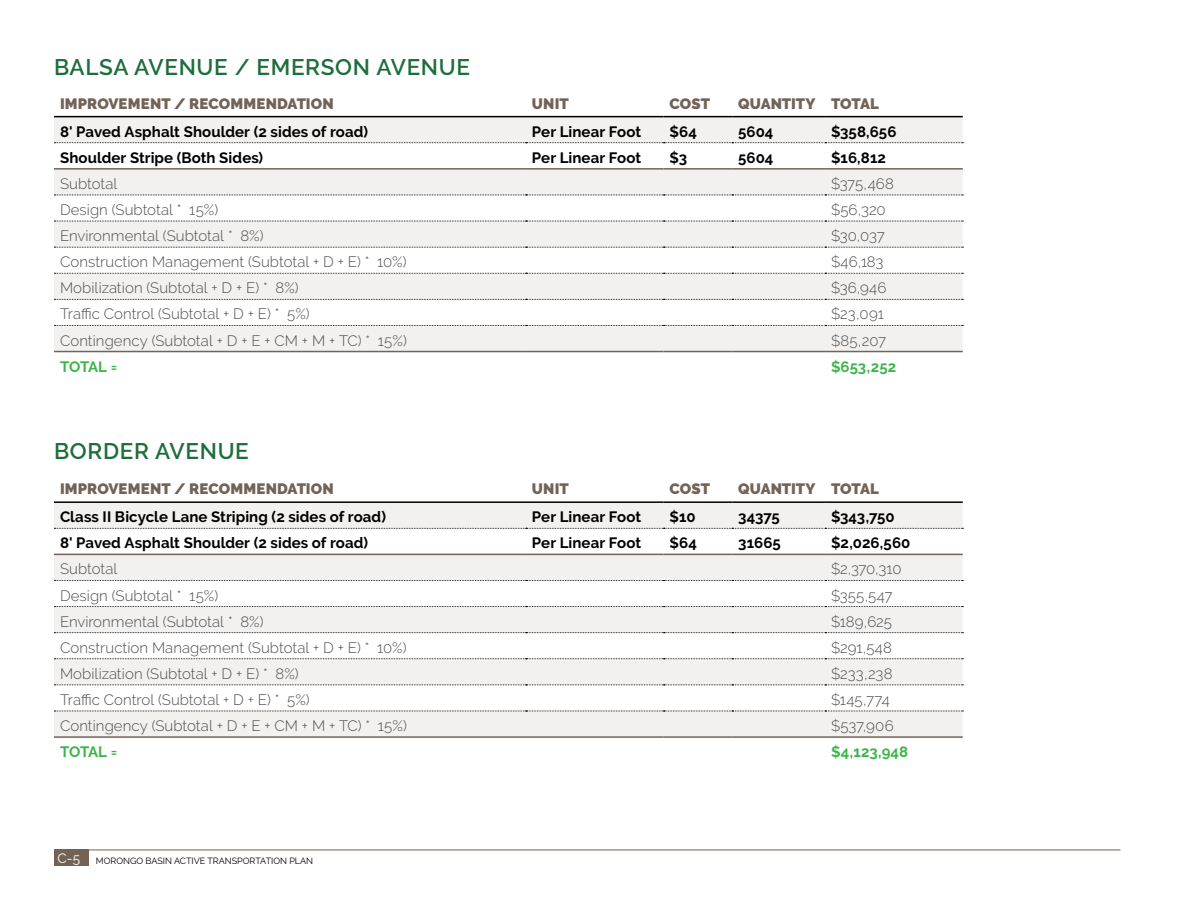
<style>
.page{position:relative;width:1188px;height:918px;background:#fff}
.page>*{position:absolute;margin:0;border:0;box-sizing:border-box;transform-origin:0 0}
.t1{font:600 22.5px "Raleway";letter-spacing:.03em;color:#1e6d3c}
.t2{font:300 15px "Raleway";letter-spacing:.005em;color:#4d4d4f}
.t3{font:700 15px "Raleway";letter-spacing:.005em;color:#000}
.t4{font:900 15px "Raleway";color:#736357}
.t5{font:700 15px "Raleway";color:#3bb54a}
.t6{font:9px "Raleway";color:#000}
.s1{font-size:13.5px;color:#fff}
</style>
<div class="page">
<hr style="left:54px;top:850px;width:1066px;height:1px;background:#736357">
<div style="left:54px;top:850px;width:34px;height:16px;background:#736357"></div>
<div style="left:54px;top:117px;width:909px;height:25px;background:#f3f1ef"></div>
<svg style="left:54px;top:143px;width:909px;height:210px;fill:#f3f1ef"></svg>
<hr style="left:54px;top:116px;width:472px;height:1px;background:#000">
<hr style="left:526px;top:116px;width:138px;height:1px;background:#000">
<hr style="left:664px;top:116px;width:68px;height:1px;background:#000">
<hr style="left:732px;top:116px;width:93px;height:1px;background:#000">
<hr style="left:825px;top:116px;width:138px;height:1px;background:#000">
<svg style="left:54px;top:142px;width:909px;height:1px"></svg>
<svg style="left:54px;top:195px;width:909px;height:1px"></svg>
<svg style="left:54px;top:221px;width:909px;height:1px"></svg>
<svg style="left:54px;top:247px;width:909px;height:1px"></svg>
<svg style="left:54px;top:273px;width:909px;height:1px"></svg>
<svg style="left:54px;top:299px;width:909px;height:1px"></svg>
<svg style="left:54px;top:325px;width:909px;height:1px"></svg>
<hr style="left:54px;top:168px;width:472px;height:2px;background:#736357">
<hr style="left:526px;top:168px;width:138px;height:2px;background:#736357">
<hr style="left:664px;top:168px;width:68px;height:2px;background:#736357">
<hr style="left:732px;top:168px;width:93px;height:2px;background:#736357">
<hr style="left:825px;top:168px;width:138px;height:2px;background:#736357">
<hr style="left:54px;top:351px;width:472px;height:1px;background:#736357">
<hr style="left:526px;top:351px;width:138px;height:1px;background:#736357">
<hr style="left:664px;top:351px;width:68px;height:1px;background:#736357">
<hr style="left:732px;top:351px;width:93px;height:1px;background:#736357">
<hr style="left:825px;top:351px;width:138px;height:1px;background:#736357">
<div style="left:54px;top:503px;width:909px;height:25px;background:#f3f1ef"></div>
<svg style="left:54px;top:553px;width:909px;height:183px;fill:#f3f1ef"></svg>
<hr style="left:54px;top:501px;width:472px;height:2px;background:#000">
<hr style="left:526px;top:501px;width:138px;height:2px;background:#000">
<hr style="left:664px;top:501px;width:68px;height:2px;background:#000">
<hr style="left:732px;top:501px;width:93px;height:2px;background:#000">
<hr style="left:825px;top:501px;width:138px;height:2px;background:#000">
<svg style="left:54px;top:528px;width:909px;height:1px"></svg>
<svg style="left:54px;top:580px;width:909px;height:1px"></svg>
<svg style="left:54px;top:606px;width:909px;height:1px"></svg>
<svg style="left:54px;top:632px;width:909px;height:1px"></svg>
<svg style="left:54px;top:658px;width:909px;height:1px"></svg>
<svg style="left:54px;top:685px;width:909px;height:1px"></svg>
<svg style="left:54px;top:711px;width:909px;height:1px"></svg>
<hr style="left:54px;top:554px;width:472px;height:1px;background:#736357">
<hr style="left:526px;top:554px;width:138px;height:1px;background:#736357">
<hr style="left:664px;top:554px;width:68px;height:1px;background:#736357">
<hr style="left:732px;top:554px;width:93px;height:1px;background:#736357">
<hr style="left:825px;top:554px;width:138px;height:1px;background:#736357">
<hr style="left:54px;top:736px;width:472px;height:2px;background:#736357">
<hr style="left:526px;top:736px;width:138px;height:2px;background:#736357">
<hr style="left:664px;top:736px;width:68px;height:2px;background:#736357">
<hr style="left:732px;top:736px;width:93px;height:2px;background:#736357">
<hr style="left:825px;top:736px;width:138px;height:2px;background:#736357">
<h1 class="t1" style="left:54px;top:54px;width:418px">BALSA AVENUE / EMERSON AVENUE</h1>
<p class="t4" style="left:60px;top:95px;width:275px">IMPROVEMENT / RECOMMENDATION</p>
<p class="t4" style="left:532px;top:95px;width:38px">UNIT</p>
<p class="t4" style="left:670px;top:95px;width:42px">COST</p>
<p class="t4" style="left:738px;top:95px;width:142px">QUANTITY TOTAL</p>
<p class="t3" style="left:60px;top:123px;width:310px">8' Paved Asphalt Shoulder (2 sides of road)</p>
<p class="t3" style="left:532px;top:123px;width:111px">Per Linear Foot</p>
<p class="t3" style="left:670px;top:123px;width:29px">$64</p>
<p class="t3" style="left:738px;top:123px;width:37px">5604</p>
<p class="t3" style="left:831px;top:123px;width:67px">$358,656</p>
<p class="t3" style="left:60px;top:149px;width:205px">Shoulder Stripe (Both Sides)</p>
<p class="t3" style="left:532px;top:149px;width:111px">Per Linear Foot</p>
<p class="t3" style="left:670px;top:149px;width:19px">$3</p>
<p class="t3" style="left:738px;top:149px;width:37px">5604</p>
<p class="t3" style="left:831px;top:149px;width:56px">$16,812</p>
<p class="t2" style="left:60px;top:175px;width:59px">Subtotal</p>
<p class="t2" style="left:831px;top:175px;width:64px">$375,468</p>
<p class="t2" style="left:60px;top:201px;width:160px">Design (Subtotal * 15%)</p>
<p class="t2" style="left:831px;top:201px;width:56px">$56,320</p>
<p class="t2" style="left:60px;top:227px;width:205px">Environmental (Subtotal * 8%)</p>
<p class="t2" style="left:831px;top:227px;width:55px">$30,037</p>
<p class="t2" style="left:60px;top:253px;width:348px">Construction Management (Subtotal + D + E) * 10%)</p>
<p class="t2" style="left:831px;top:253px;width:54px">$46,183</p>
<p class="t2" style="left:60px;top:279px;width:240px">Mobilization (Subtotal + D + E) * 8%)</p>
<p class="t2" style="left:831px;top:279px;width:57px">$36,946</p>
<p class="t2" style="left:60px;top:305px;width:251px">Traffic Control (Subtotal + D + E) * 5%)</p>
<p class="t2" style="left:831px;top:305px;width:54px">$23,091</p>
<p class="t2" style="left:60px;top:331px;width:348px">Contingency (Subtotal + D + E + CM + M + TC) * 15%)</p>
<p class="t2" style="left:831px;top:331px;width:56px">$85,207</p>
<p class="t5" style="left:60px;top:358px;width:59px">TOTAL =</p>
<p class="t5" style="left:831px;top:358px;width:67px">$653,252</p>
<h1 class="t1" style="left:54px;top:438px;width:196px">BORDER AVENUE</h1>
<p class="t4" style="left:60px;top:480px;width:275px">IMPROVEMENT / RECOMMENDATION</p>
<p class="t4" style="left:532px;top:480px;width:38px">UNIT</p>
<p class="t4" style="left:670px;top:480px;width:42px">COST</p>
<p class="t4" style="left:738px;top:480px;width:142px">QUANTITY TOTAL</p>
<p class="t3" style="left:60px;top:508px;width:328px">Class II Bicycle Lane Striping (2 sides of road)</p>
<p class="t3" style="left:532px;top:508px;width:111px">Per Linear Foot</p>
<p class="t3" style="left:670px;top:508px;width:28px">$10</p>
<p class="t3" style="left:738px;top:508px;width:43px">34375</p>
<p class="t3" style="left:831px;top:508px;width:65px">$343,750</p>
<p class="t3" style="left:60px;top:535px;width:310px">8' Paved Asphalt Shoulder (2 sides of road)</p>
<p class="t3" style="left:532px;top:535px;width:111px">Per Linear Foot</p>
<p class="t3" style="left:670px;top:535px;width:29px">$64</p>
<p class="t3" style="left:738px;top:535px;width:44px">31665</p>
<p class="t3" style="left:831px;top:535px;width:81px">$2,026,560</p>
<p class="t2" style="left:60px;top:560px;width:59px">Subtotal</p>
<p class="t2" style="left:831px;top:560px;width:72px">$2,370,310</p>
<p class="t2" style="left:60px;top:587px;width:160px">Design (Subtotal * 15%)</p>
<p class="t2" style="left:831px;top:587px;width:63px">$355,547</p>
<p class="t2" style="left:60px;top:613px;width:205px">Environmental (Subtotal * 8%)</p>
<p class="t2" style="left:831px;top:613px;width:63px">$189,625</p>
<p class="t2" style="left:60px;top:639px;width:348px">Construction Management (Subtotal + D + E) * 10%)</p>
<p class="t2" style="left:831px;top:639px;width:62px">$291,548</p>
<p class="t2" style="left:60px;top:665px;width:240px">Mobilization (Subtotal + D + E) * 8%)</p>
<p class="t2" style="left:831px;top:665px;width:63px">$233,238</p>
<p class="t2" style="left:60px;top:691px;width:251px">Traffic Control (Subtotal + D + E) * 5%)</p>
<p class="t2" style="left:831px;top:691px;width:60px">$145,774</p>
<p class="t2" style="left:60px;top:717px;width:348px">Contingency (Subtotal + D + E + CM + M + TC) * 15%)</p>
<p class="t2" style="left:831px;top:717px;width:64px">$537,906</p>
<p class="t5" style="left:60px;top:743px;width:59px">TOTAL =</p>
<p class="t5" style="left:831px;top:743px;width:79px">$4,123,948</p>
<p class="t6" style="left:58px;top:856px;width:257px"><span class="s1">C-5</span> MORONGO BASIN ACTIVE TRANSPORTATION PLAN</p>
</div>
